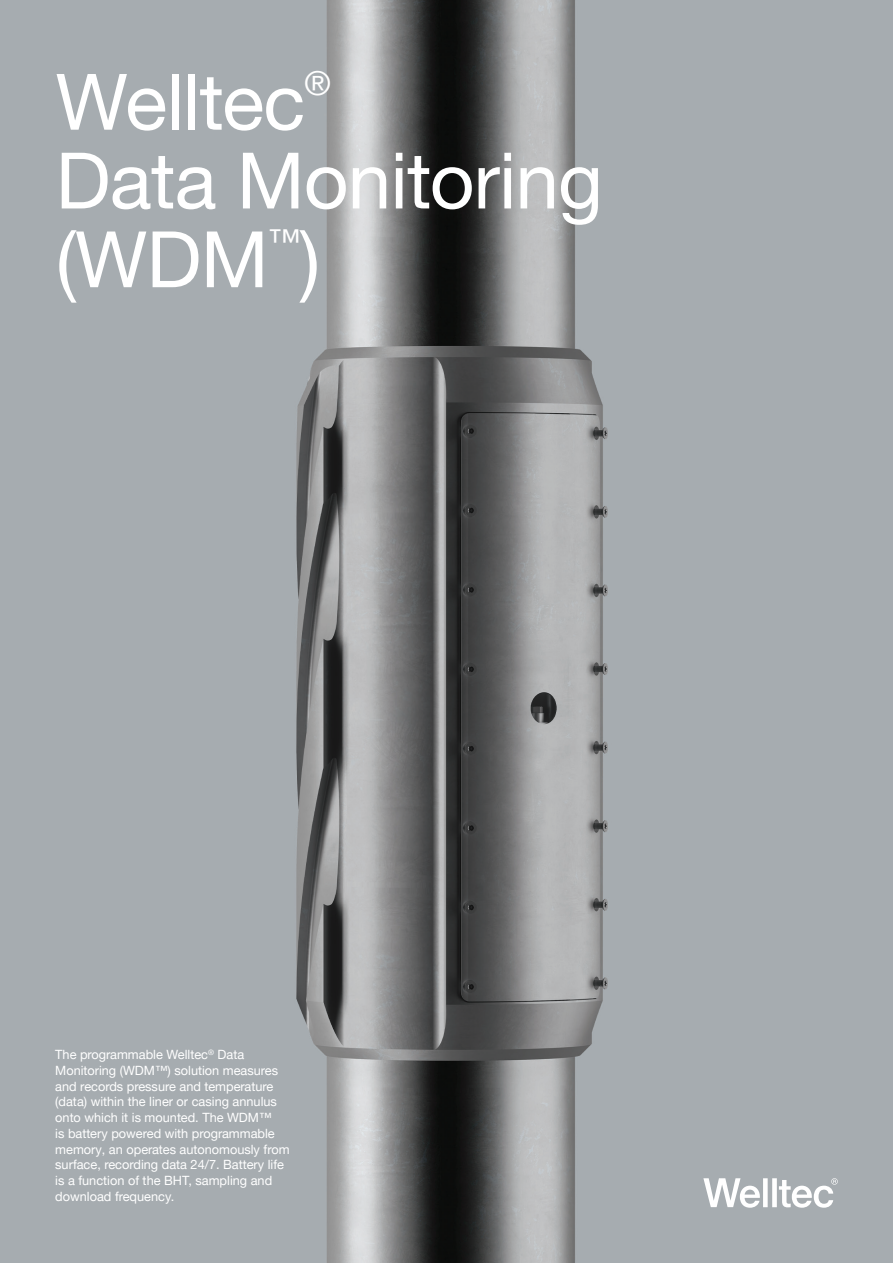
<style>
.page{position:relative;width:893px;height:1263px;background:#fff}
.page>*{position:absolute;margin:0;border:0;box-sizing:border-box;transform-origin:0 0}
.Headline{font:78px "Helvetica Neue LTW1 G";letter-spacing:-.01em;color:#fff}
.Headline-2{font:33px "Helvetica Neue LTW1 G";color:#fff}
.Front_page_Bodytext{font:12.75px/15.8px "Helvetica Neue LTW1 G";color:#fff}
</style>
<div class="page">
<img style="left:0;top:0;width:893px;height:1263px">
<svg style="left:703px;top:1178px;width:135px;height:30px"></svg>
<p class="Headline" style="left:56px;top:54px;width:251px">Welltec</p>
<p class="Headline-2" style="left:304px;top:63px;width:28px">®</p>
<p class="Headline" style="left:56px;top:133px;width:549px">Data Monitoring</p>
<p class="Headline" style="left:56px;top:211px;width:266px">(WDM )</p>
<p class="Headline-2" style="left:268px;top:221px;width:34px">™</p>
<p class="Front_page_Bodytext" style="left:55px;top:1046px;width:236px">The programmable Welltec<sup>®</sup> Data Monitoring (WDM™) solution measures and records pressure and temperature (data) within the liner or casing annulus onto which it is mounted. The WDM™<br>is battery powered with programmable memory, an operates autonomously from surface, recording data 24/7. Battery life is a function of the BHT, sampling and download frequency.</p>
</div>
